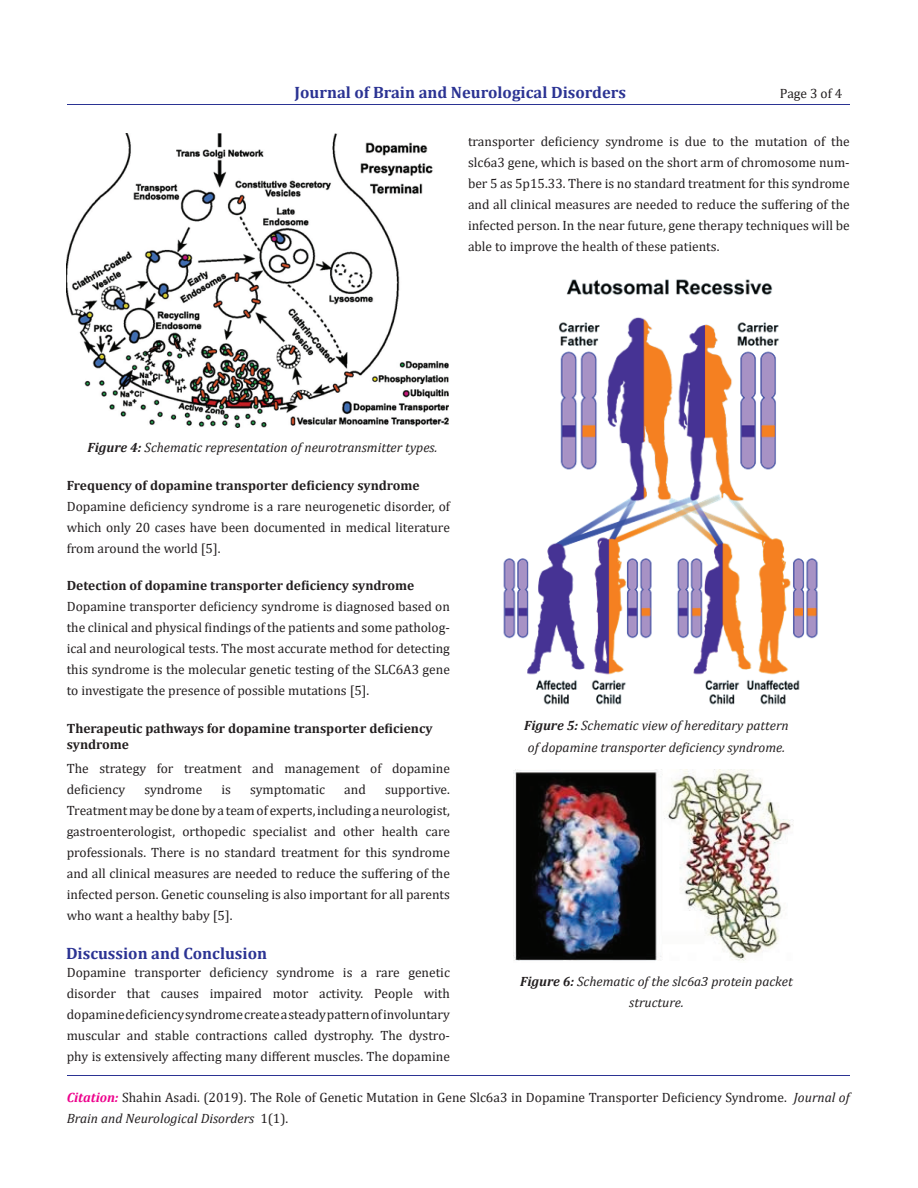
<style>
.page{position:relative;width:918px;height:1188px;background:#fff}
.page>*{position:absolute;margin:0;border:0;box-sizing:border-box;transform-origin:0 0}
.t1{font:700 16.5px "Cambria";color:#2b3393}
.t2{font:13.5px/21px "Cambria";color:#231f20;text-align:justify}
.t3{font:italic 13.5px/21px "Cambria";color:#231f20}
.t4{font:700 13.5px/16.2px "Cambria";color:#231f20}
.s1{font-weight:700}
.s2{font-weight:700;font-style:italic;color:#ed028c}
.s3{font-style:italic}
</style>
<div class="page">
<hr style="left:67px;top:105px;width:783px;height:1px;background:#2b3393">
<hr style="left:67px;top:1075px;width:783px;height:1px;background:#2b3393">
<img style="left:67px;top:134px;width:382px;height:293px">
<img style="left:503px;top:279px;width:315px;height:426px">
<img style="left:514px;top:770px;width:280px;height:191px">
<p class="t1" style="left:295px;top:80px;width:333px">Journal of Brain and Neurological Disorders</p>
<p class="t2" style="left:780px;top:83px;width:64px">Page 3 of 4</p>
<p class="t2" style="left:468px;top:130px;width:383px">transporter deficiency syndrome is due to the mutation of the slc6a3 gene, which is based on the short arm of chromosome num&shy;ber 5 as 5p15.33. There is no standard treatment for this syndrome and all clinical measures are needed to reduce the suffering of the infected person. In the near future, gene therapy techniques will be able to improve the health of these patients.</p>
<p class="t3" style="left:88px;top:436px;width:351px"><span class="s1">Figure 4:</span> Schematic representation of neurotransmitter types.</p>
<p class="t4" style="left:67px;top:477px;width:355px">Frequency of dopamine transporter deficiency syndrome</p>
<p class="t2" style="left:67px;top:496px;width:385px">Dopamine deficiency syndrome is a rare neurogenetic disorder, of which only 20 cases have been documented in medical literature from around the world [5].</p>
<p class="t4" style="left:67px;top:577px;width:349px">Detection of dopamine transporter deficiency syndrome</p>
<p class="t2" style="left:67px;top:596px;width:385px">Dopamine transporter deficiency syndrome is diagnosed based on the clinical and physical findings of the patients and some patholog&shy;ical and neurological tests. The most accurate method for detecting this syndrome is the molecular genetic testing of the SLC6A3 gene to investigate the presence of possible mutations [5].</p>
<p class="t4" style="left:67px;top:720px;width:367px">Therapeutic pathways for dopamine transporter deficiency syndrome</p>
<p class="t2" style="left:67px;top:758px;width:385px">The strategy for treatment and management of dopamine deficiency</p>
<p class="t2" style="left:144px;top:779px;width:59px">syndrome</p>
<p class="t2" style="left:221px;top:779px;width:11px">is</p>
<p class="t2" style="left:250px;top:779px;width:76px">symptomatic</p>
<p class="t2" style="left:344px;top:779px;width:23px">and</p>
<p class="t2" style="left:67px;top:779px;width:385px;text-indent:318px">supportive.<br>Treatment may be done by a team of experts, including a neurologist, gastroenterologist, orthopedic specialist and other health care professionals. There is no standard treatment for this syndrome and all clinical measures are needed to reduce the suffering of the infected person. Genetic counseling is also important for all parents who want a healthy baby [5].</p>
<p class="t1" style="left:66px;top:941px;width:203px">Discussion and Conclusion</p>
<p class="t3" style="left:524px;top:715px;width:266px"><span class="s1">Figure 5:</span> Schematic view of hereditary pattern of dopamine transporter deficiency syndrome.</p>
<p class="t2" style="left:67px;top:961px;width:385px">Dopamine transporter deficiency syndrome is a rare genetic disorder that causes impaired motor activity. People with dopamine deficiency syndrome create a steady pattern of involuntary muscular and stable contractions called dystrophy. The dystro&shy;phy is extensively affecting many different muscles. The dopamine</p>
<p class="t2" style="left:67px;top:1087px;width:785px"><span class="s2">Citation:</span> Shahin Asadi. (2019). The Role of Genetic Mutation in Gene Slc6a3 in Dopamine Transporter Deficiency Syndrome. <span class="s3">Journal of<br>Brain and Neurological Disorders</span> 1(1).</p>
<p class="t3" style="left:520px;top:970px;width:274px;text-align:center"><span class="s1">Figure 6:</span> Schematic of the slc6a3 protein packet structure.</p>
</div>
